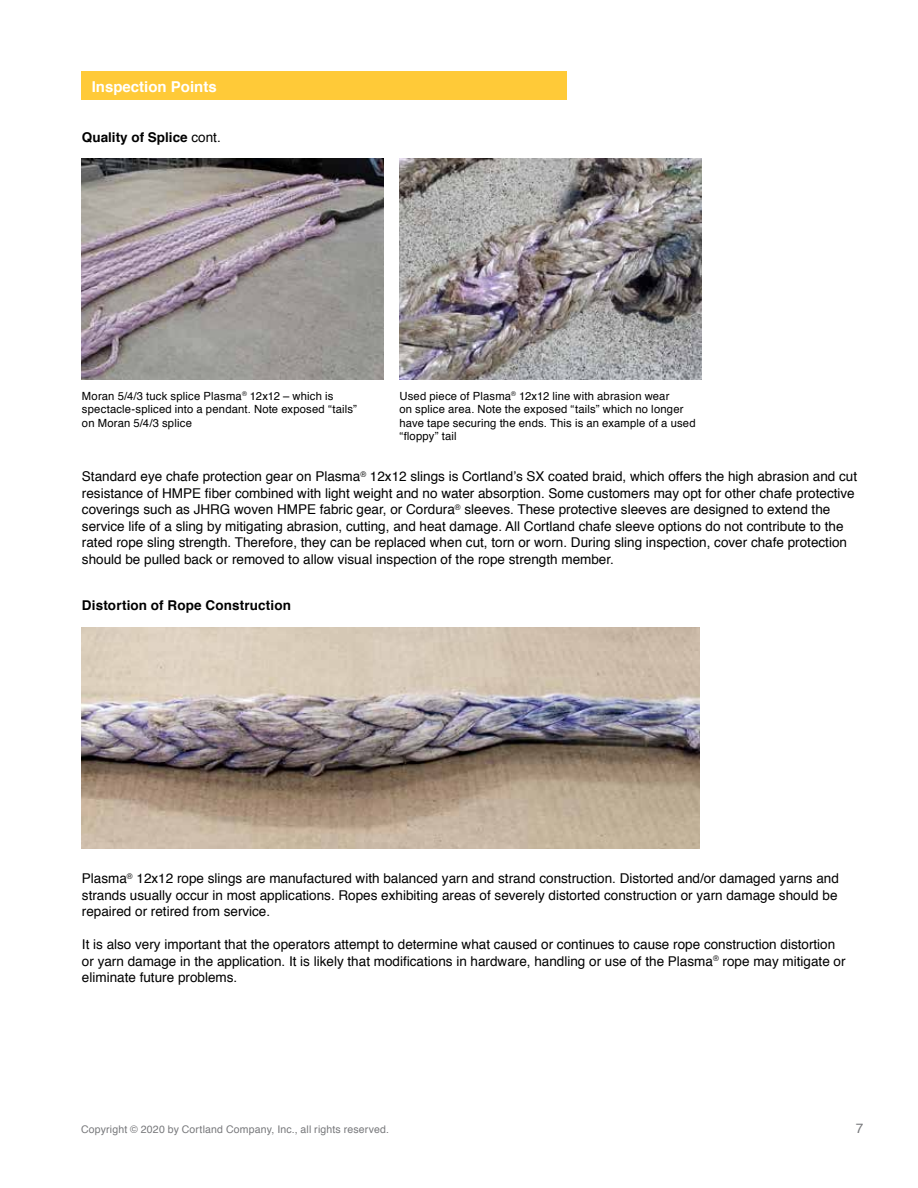
<style>
.page{position:relative;width:918px;height:1188px;background:#fff}
.page>*{position:absolute;margin:0;border:0;box-sizing:border-box;transform-origin:0 0}
.t1{font:700 15px "Helvetica";color:#fff}
.t2{font:13.5px/16.5px "Helvetica";color:#000}
.t3{font:700 13.5px "Helvetica";letter-spacing:.01em;color:#000}
.t4{font:13.5px "Helvetica";color:#77787b}
.t5{font:11.25px/13.5px "Helvetica";letter-spacing:.015em;color:#000}
.t6{font:10.5px "Helvetica";letter-spacing:.015em;color:#77787b}
.s1{font-weight:400}
</style>
<div class="page">
<div style="left:81px;top:71px;width:486px;height:28px;background:#ffca38"></div>
<img style="left:399px;top:158px;width:302px;height:221px">
<img style="left:82px;top:158px;width:302px;height:221px">
<img style="left:81px;top:627px;width:619px;height:221px">
<p class="t1" style="left:92px;top:74px;width:127px">Inspection Points</p>
<p class="t3" style="left:82px;top:127px;width:140px">Quality of Splice <span class="s1">cont.</span></p>
<p class="t5" style="left:82px;top:390px;width:277px">Moran 5/4/3 tuck splice Plasma<sup>®</sup> 12x12 – which is spectacle-spliced into a pendant. Note exposed “tails” on Moran 5/4/3 splice</p>
<p class="t5" style="left:399px;top:390px;width:298px">Used piece of Plasma<sup>®</sup> 12x12 line with abrasion wear<br>on splice area. Note the exposed “tails” which no longer have tape securing the ends. This is an example of a used “floppy” tail</p>
<p class="t2" style="left:82px;top:469px;width:777px">Standard eye chafe protection gear on Plasma<sup>®</sup> 12x12 slings is Cortland’s SX coated braid, which offers the high abrasion and cut resistance of HMPE fiber combined with light weight and no water absorption. Some customers may opt for other chafe protective coverings such as JHRG woven HMPE fabric gear, or Cordura<sup>®</sup> sleeves. These protective sleeves are designed to extend the service life of a sling by mitigating abrasion, cutting, and heat damage. All Cortland chafe sleeve options do not contribute to the rated rope sling strength. Therefore, they can be replaced when cut, torn or worn. During sling inspection, cover chafe protection should be pulled back or removed to allow visual inspection of the rope strength member.</p>
<p class="t3" style="left:82px;top:595px;width:211px">Distortion of Rope Construction</p>
<p class="t2" style="left:82px;top:871px;width:758px;text-align:justify">Plasma<sup>®</sup> 12x12 rope slings are manufactured with balanced yarn and strand construction. Distorted and/or damaged yarns and strands usually occur in most applications. Ropes exhibiting areas of severely distorted construction or yarn damage should be repaired or retired from service.</p>
<p class="t2" style="left:82px;top:937px;width:765px">It is also very important that the operators attempt to determine what caused or continues to cause rope construction distortion or yarn damage in the application. It is likely that modifications in hardware, handling or use of the Plasma<sup>®</sup> rope may mitigate or eliminate future problems.</p>
<p class="t6" style="left:81px;top:1121px;width:310px">Copyright © 2020 by Cortland Company, Inc., all rights reserved.</p>
<p class="t4" style="left:856px;top:1118px;width:9px">7</p>
</div>
